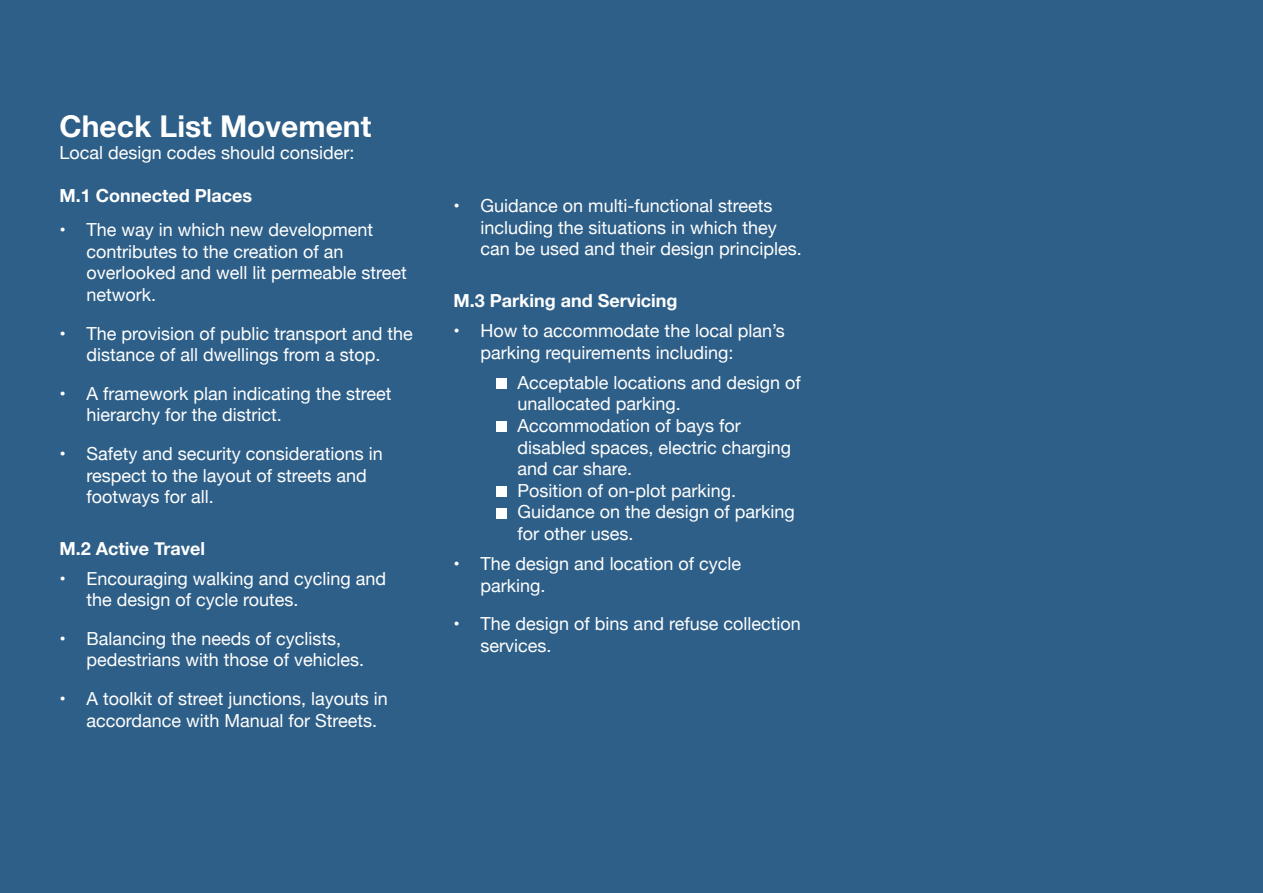
<style>
.page{position:relative;width:1263px;height:893px;background:#2e5f88}
.page>*{position:absolute;margin:0;border:0;box-sizing:border-box;transform-origin:0 0}
.t1{font:700 30px "Helvetica Neue";color:#fff}
.t2{font:18px/21.6px "Helvetica Neue";color:#fff}
.t3{font:700 18px "Helvetica Neue";color:#fff}
</style>
<div class="page">
<div style="left:496px;top:379px;width:11px;height:10px;background:#fff"></div>
<div style="left:496px;top:422px;width:11px;height:10px;background:#fff"></div>
<div style="left:496px;top:487px;width:11px;height:10px;background:#fff"></div>
<div style="left:496px;top:508px;width:11px;height:10px;background:#fff"></div>
<p class="t1" style="left:60px;top:103px;width:313px">Check List Movement</p>
<p class="t2" style="left:60px;top:142px;width:297px">Local design codes should consider:</p>
<p class="t3" style="left:60px;top:181px;width:194px">M.1 Connected Places</p>
<p class="t2" style="left:87px;top:220px;width:322px;text-indent:-27px">• The way in which new development contributes to the creation of an overlooked and well lit permeable street network.</p>
<p class="t2" style="left:60px;top:323px;width:355px;text-align:center">• The provision of public transport and the distance of all dwellings from a stop.</p>
<p class="t2" style="left:87px;top:384px;width:307px;text-indent:-27px">• A framework plan indicating the street hierarchy for the district.</p>
<p class="t2" style="left:87px;top:444px;width:298px;text-indent:-27px">• Safety and security considerations in respect to the layout of streets and footways for all.</p>
<p class="t3" style="left:60px;top:534px;width:147px">M.2 Active Travel</p>
<p class="t2" style="left:87px;top:568px;width:301px;text-indent:-27px">• Encouraging walking and cycling and the design of cycle routes.</p>
<p class="t2" style="left:87px;top:629px;width:279px;text-indent:-27px">• Balancing the needs of cyclists, pedestrians with those of vehicles.</p>
<p class="t2" style="left:87px;top:689px;width:303px;text-indent:-27px">• A toolkit of street junctions, layouts in accordance with Manual for Streets.</p>
<p class="t2" style="left:481px;top:196px;width:323px;text-indent:-27px">• Guidance on multi-functional streets including the situations in which they can be used and their design principles.</p>
<p class="t3" style="left:454px;top:286px;width:226px">M.3 Parking and Servicing</p>
<p class="t2" style="left:481px;top:321px;width:306px;text-indent:-27px">• How to accommodate the local plan’s parking requirements including:</p>
<p class="t2" style="left:517px;top:373px;width:285px">Acceptable locations and design of unallocated parking.<br>Accommodation of bays for disabled spaces, electric charging and car share.<br>Position of on-plot parking.<br>Guidance on the design of parking for other uses.</p>
<p class="t2" style="left:481px;top:554px;width:262px;text-indent:-27px">• The design and location of cycle parking.</p>
<p class="t2" style="left:481px;top:614px;width:322px;text-indent:-27px">• The design of bins and refuse collection services.</p>
</div>
